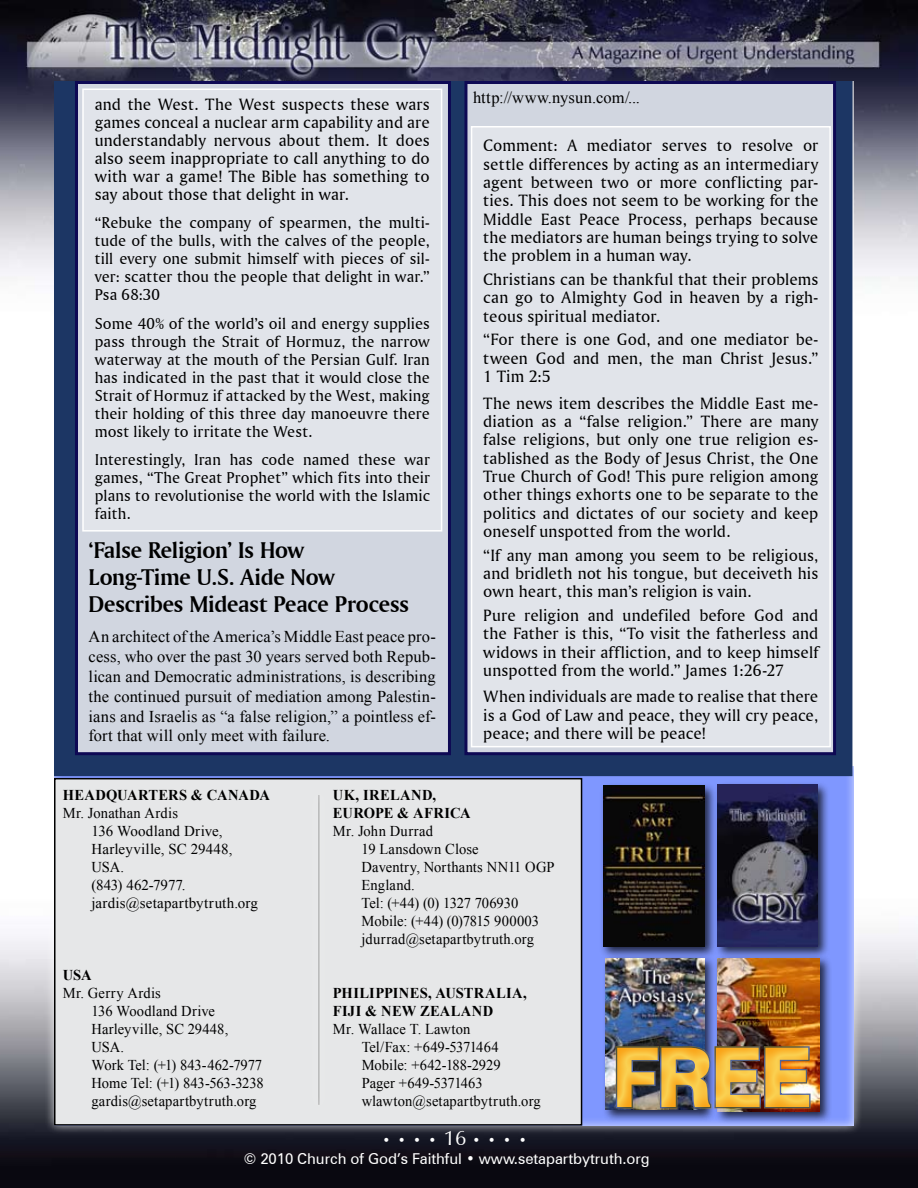
<style>
.page{position:relative;width:918px;height:1188px;background:#fff}
.page>*{position:absolute;margin:0;border:0;box-sizing:border-box;transform-origin:0 0}
.t1{font:800 82.5px "Swiss 721 BT";color:#fbd152;scale:.95 1}
.t2{font:24px/27px "Amerigo BT Bold A";letter-spacing:-.01em;color:#000}
.t3{font:17.25px/18.3px "Amerigo BT Roman A";letter-spacing:.005em;color:#000;text-align:justify}
.t4{font:16.5px/18px "Amerigo BT Roman A";letter-spacing:.01em;color:#000;text-align:justify}
.t5{font:16.5px/19.8px "Times New Roman";letter-spacing:.005em;color:#000;text-align:justify}
.t6{font:15px/18px "Times New Roman";letter-spacing:.01em;color:#000}
.t7{font:700 15px/18px "Times New Roman";letter-spacing:.025em;color:#000}
.t8{font:15px "Zurich BT";letter-spacing:-.005em;color:#fff}
.t9{font:700 15px "Times New Roman";color:#000}
.t10{font:13.5px "Zapf Humanist 601 BT";color:#fff}
.s1{font-size:21px}
</style>
<div class="page">
<img style="left:0;top:0;width:918px;height:282px">
<img style="left:0;top:927px;width:918px;height:261px">
<div style="left:44px;top:757px;width:819px;height:378px;background:#fff;opacity:.75"></div>
<div style="left:52px;top:764px;width:803px;height:362px;background:#fff;opacity:.75"></div>
<div style="left:55px;top:779px;width:527px;height:346px;background:#e6e7e8"></div>
<div style="left:54px;top:778px;width:528px;height:348px;border:2px solid #000"></div>
<div style="left:714px;top:781px;width:116px;height:179px;background:#000;opacity:.75"></div>
<img style="left:718px;top:785px;width:99px;height:162px">
<hr style="left:318px;top:793px;width:4px;height:313px;background:#fff;opacity:.75">
<div style="left:600px;top:782px;width:117px;height:177px;background:#000;opacity:.75"></div>
<img style="left:603px;top:786px;width:102px;height:161px">
<div style="left:602px;top:954px;width:115px;height:168px;background:#000;opacity:.75"></div>
<img style="left:606px;top:958px;width:98px;height:69px">
<div style="left:714px;top:955px;width:118px;height:169px;background:#000;opacity:.75"></div>
<img style="left:718px;top:959px;width:102px;height:68px">
<div style="left:54px;top:81px;width:798px;height:695px;background:#1c3664"></div>
<div style="left:76px;top:82px;width:373px;height:672px;background:#d1d6e0"></div>
<div style="left:75px;top:81px;width:376px;height:674px;border:3px solid #0e0954"></div>
<div style="left:466px;top:82px;width:369px;height:672px;background:#d1d6e0"></div>
<div style="left:464px;top:81px;width:372px;height:674px;border:3px solid #0e0954"></div>
<div style="left:600px;top:1027px;width:227px;height:101px;background:#fdb714;opacity:.86"></div>
<div style="left:472px;top:127px;width:358px;height:620px;background:#e1e4ea"></div>
<div style="left:471px;top:126px;width:360px;height:621px;border:2px solid #fff"></div>
<div style="left:83px;top:89px;width:359px;height:442px;background:#e1e4ea"></div>
<div style="left:82px;top:88px;width:360px;height:444px;border:2px solid #fff"></div>
<p class="t3" style="left:95px;top:95px;width:337px">and the West. The West suspects these wars games conceal a nuclear arm capability and are understandably nervous about them. It does also seem inappropriate to call anything to do with war a game! The Bible has something to say about those that delight in war.</p>
<p class="t4" style="left:95px;top:214px;width:337px">“Rebuke the company of spearmen, the multi&shy;tude of the bulls, with the calves of the people, till every one submit himself with pieces of sil&shy;ver: scatter thou the people that delight in war.” Psa 68:30</p>
<p class="t4" style="left:95px;top:314px;width:337px">Some 40% of the world’s oil and energy supplies pass through the Strait of Hormuz, the narrow waterway at the mouth of the Persian Gulf. Iran has indicated in the past that it would close the Strait of Hormuz if attacked by the West, making their holding of this three day manoeuvre there most likely to irritate the West.</p>
<p class="t4" style="left:95px;top:451px;width:337px">Interestingly, Iran has code named these war games, “The Great Prophet” which fits into their plans to revolutionise the world with the Islamic faith.</p>
<h2 class="t2" style="left:89px;top:536px;width:322px">‘False Religion’ Is How<br>Long-Time U.S. Aide Now<br>Describes Mideast Peace Process</h2>
<p class="t5" style="left:89px;top:627px;width:349px">An architect of the America’s Middle East peace pro&shy;cess, who over the past 30 years served both Repub&shy;lican and Democratic administrations, is describing the continued pursuit of mediation among Palestin&shy;ians and Israelis as “a false religion,” a pointless ef&shy;fort that will only meet with failure.</p>
<p class="t5" style="left:473px;top:87px;width:168px">http://www.nysun.com/...</p>
<p class="t3" style="left:483px;top:136px;width:337px">Comment: A mediator serves to resolve or settle differences by acting as an intermediary agent between two or more conflicting par&shy;ties. This does not seem to be working for the Middle East Peace Process, perhaps because the mediators are human beings trying to solve the problem in a human way.</p>
<p class="t3" style="left:483px;top:270px;width:337px">Christians can be thankful that their problems can go to Almighty God in heaven by a righ&shy;teous spiritual mediator.</p>
<p class="t3" style="left:483px;top:330px;width:337px">“For there is one God, and one mediator be&shy;tween God and men, the man Christ Jesus.” 1 Tim 2:5</p>
<p class="t3" style="left:483px;top:393px;width:337px">The news item describes the Middle East me&shy;diation as a “false religion.” There are many false religions, but only one true religion es&shy;tablished as the Body of Jesus Christ, the One True Church of God! This pure religion among other things exhorts one to be separate to the politics and dictates of our society and keep oneself unspotted from the world.</p>
<p class="t3" style="left:483px;top:545px;width:337px">“If any man among you seem to be religious, and bridleth not his tongue, but deceiveth his own heart, this man’s religion is vain.</p>
<p class="t3" style="left:483px;top:606px;width:337px">Pure religion and undefiled before God and the Father is this, “To visit the fatherless and widows in their affliction, and to keep himself unspotted from the world.” James 1:26-27</p>
<p class="t3" style="left:483px;top:687px;width:337px">When individuals are made to realise that there is a God of Law and peace, they will cry peace, peace; and there will be peace!</p>
<p class="t7" style="left:63px;top:786px;width:209px">HEADQUARTERS &amp; CANADA</p>
<p class="t6" style="left:92px;top:804px;width:168px;text-indent:-29px">Mr. Jonathan Ardis<br>136 Woodland Drive,<br>Harleyville, SC 29448,<br>USA.<br>(843) 462-7977. jardis@setapartbytruth.org</p>
<p class="t9" style="left:63px;top:965px;width:30px">USA</p>
<p class="t6" style="left:92px;top:984px;width:174px;text-indent:-29px">Mr. Gerry Ardis<br>136 Woodland Drive<br>Harleyville, SC 29448,<br>USA.<br>Work Tel: (+1) 843-462-7977<br>Home Tel: (+1) 843-563-3238 gardis@setapartbytruth.org</p>
<p class="t7" style="left:333px;top:786px;width:139px">UK, IRELAND,<br>EUROPE &amp; AFRICA</p>
<p class="t6" style="left:362px;top:822px;width:194px;text-indent:-29px">Mr. John Durrad<br>19 Lansdown Close<br>Daventry, Northants NN11 OGP<br>England.<br>Tel: (+44) (0) 1327 706930<br>Mobile: (+44) (0)7815 900003 jdurrad@setapartbytruth.org</p>
<p class="t7" style="left:333px;top:984px;width:195px;text-indent:42px">PPINES, AUSTRALIA,<br>FIJI &amp; NEW ZEALAND</p>
<p class="t6" style="left:362px;top:1020px;width:181px;text-indent:-29px">Mr. Wallace T. Lawton<br>Tel/Fax: +649-5371464<br>Mobile: +642-188-2929<br>Pager +649-5371463 wlawton@setapartbytruth.org</p>
<p class="t7" style="left:333px;top:984px;width:10px">PHILI</p>
<h1 class="t1" style="left:612px;top:1028px;width:213px">FREE</h1>
<p class="t10" style="left:382px;top:1132px;width:146px">• • • • <span class="s1">16</span> • • • •</p>
<p class="t8" style="left:244px;top:1149px;width:407px">© 2010 Church of God’s Faithful • www.setapartbytruth.org</p>
</div>
